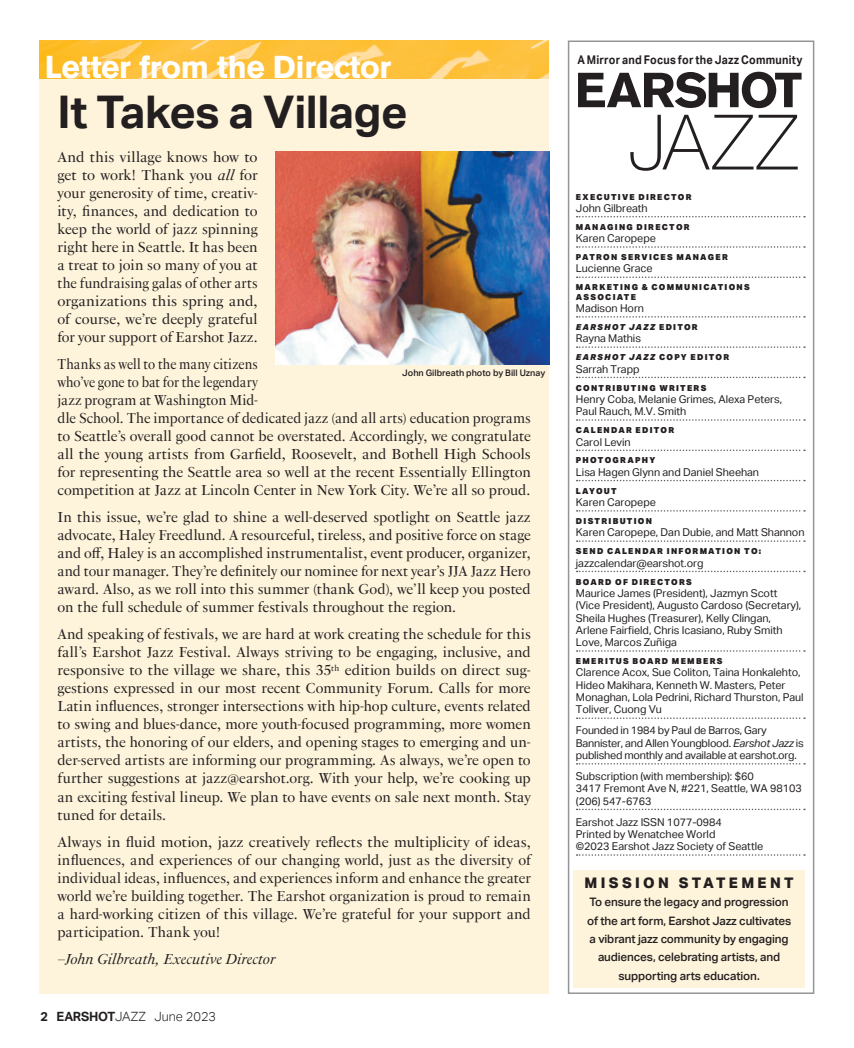
<style>
.page{position:relative;width:854px;height:1048px;background:#fff}
.page>*{position:absolute;margin:0;border:0;box-sizing:border-box;transform-origin:0 0}
.Article_Heads{font:700 45px "Aktiv Grotesk";letter-spacing:-.01em;color:#231f20}
.t1{font:700 31.5px "Akzidenz Grotesk BE";letter-spacing:-.01em;color:#fff}
.t2{font:800 14.55px "Aktiv Grotesk";letter-spacing:.23em;color:#231f20}
.Body_Text{font:14.25px/18px "PS Fournier Std";letter-spacing:.005em;color:#231f20;text-align:justify}
.Body_Text-2{font:14.25px/18px "PS Fournier Std";letter-spacing:.005em;color:#231f20;scale:.91 1}
.Body_Text-3{font:italic 14.25px "PS Fournier Std";letter-spacing:.005em;color:#231f20}
.t3{font:300 12.75px "Aktiv Grotesk";color:#231f20}
.Board_Answer{font:700 12px "Aktiv Grotesk";letter-spacing:.02em;color:#231f20;scale:.9 1}
.t4{font:500 11.7px/18.5px "Aktiv Grotesk";letter-spacing:-.01em;color:#231f20;text-align:center}
.Staff_Credit_Bar{font:10.8px/12.3px "Aktiv Grotesk";letter-spacing:-.005em;color:#231f20}
.Captions{font:500 9px "Aktiv Grotesk";color:#231f20}
.Staff_Credit_Bar-2{font:900 8.25px/9.3px "Aktiv Grotesk";letter-spacing:.15em;color:#231f20}
.Staff_Credit_Bar-3{font:italic 900 8.25px "Aktiv Grotesk";letter-spacing:.15em;color:#231f20}
.s1{font-style:italic}
.s2{font-weight:700}
.s3{font-style:normal}
</style>
<div class="page">
<div style="left:39px;top:72px;width:509px;height:922px;background:#fef4db"></div>
<img style="left:39px;top:40px;width:297px;height:38px">
<img style="left:336px;top:40px;width:212px;height:38px">
<img style="left:275px;top:152px;width:274px;height:213px">
<div style="left:567px;top:40px;width:247px;height:954px;border:2px solid #939598"></div>
<div style="left:573px;top:869px;width:231px;height:118px;background:#fef4db"></div>
<svg style="left:576px;top:216px;width:228px;height:1px"></svg>
<svg style="left:576px;top:246px;width:228px;height:2px"></svg>
<svg style="left:576px;top:276px;width:228px;height:2px"></svg>
<svg style="left:576px;top:316px;width:228px;height:1px"></svg>
<svg style="left:576px;top:346px;width:228px;height:2px"></svg>
<svg style="left:576px;top:377px;width:228px;height:1px"></svg>
<svg style="left:576px;top:419px;width:228px;height:2px"></svg>
<svg style="left:576px;top:449px;width:228px;height:2px"></svg>
<svg style="left:576px;top:480px;width:228px;height:1px"></svg>
<svg style="left:576px;top:510px;width:228px;height:1px"></svg>
<svg style="left:576px;top:540px;width:228px;height:2px"></svg>
<svg style="left:576px;top:570px;width:228px;height:2px"></svg>
<svg style="left:576px;top:650px;width:228px;height:1px"></svg>
<svg style="left:576px;top:717px;width:228px;height:2px"></svg>
<svg style="left:576px;top:763px;width:228px;height:1px"></svg>
<svg style="left:576px;top:808px;width:228px;height:2px"></svg>
<svg style="left:576px;top:854px;width:228px;height:1px"></svg>
<svg style="left:578px;top:72px;width:223px;height:36px"></svg>
<svg style="left:630px;top:115px;width:167px;height:56px"></svg>
<p class="t1" style="left:45px;top:49px;width:348px">Letter from the Director</p>
<p class="Article_Heads" style="left:57px;top:87px;width:351px">It Takes a Village</p>
<p class="Body_Text" style="left:57px;top:148px;width:201px">And this village knows how to get to work! Thank you <span class="s1">all</span> for your generosity of time, creativ&shy;ity, finances, and dedication to keep the world of jazz spinning right here in Seattle. It has been a treat to join so many of you at the fundraising galas of other arts organizations this spring and, of course, we’re deeply grateful for your support of Earshot Jazz.</p>
<p class="Body_Text-2" style="left:57px;top:355px;width:521px">Thanks as well to the many citizens<br>who’ve gone to bat for the legendary<br>jazz program at Washington Mid-<br>dle School. The importance of dedicated jazz (and all arts) education programs to Seattle’s overall good cannot be overstated. Accordingly, we congratulate all the young artists from Garfield, Roosevelt, and Bothell High Schools for representing the Seattle area so well at the recent Essentially Ellington competition at Jazz at Lincoln Center in New York City. We’re all so proud.</p>
<p class="Body_Text" style="left:57px;top:508px;width:474px">In this issue, we’re glad to shine a well-deserved spotlight on Seattle jazz advocate, Haley Freedlund. A resourceful, tireless, and positive force on stage and off, Haley is an accomplished instrumentalist, event producer, organizer, and tour manager. They’re definitely our nominee for next year’s JJA Jazz Hero award. Also, as we roll into this summer (thank God), we’ll keep you posted on the full schedule of summer festivals throughout the region.</p>
<p class="Body_Text" style="left:57px;top:625px;width:474px">And speaking of festivals, we are hard at work creating the schedule for this fall’s Earshot Jazz Festival. Always striving to be engaging, inclusive, and responsive to the village we share, this 35<sup>th</sup> edition builds on direct sug&shy;gestions expressed in our most recent Community Forum. Calls for more Latin influences, stronger intersections with hip-hop culture, events related to swing and blues-dance, more youth-focused programming, more women artists, the honoring of our elders, and opening stages to emerging and un&shy;der-served artists are informing our programming. As always, we’re open to further suggestions at jazz@earshot.org. With your help, we’re cooking up an exciting festival lineup. We plan to have events on sale next month. Stay tuned for details.</p>
<p class="Body_Text" style="left:57px;top:832px;width:474px">Always in fluid motion, jazz creatively reflects the multiplicity of ideas, influences, and experiences of our changing world, just as the diversity of individual ideas, influences, and experiences inform and enhance the greater world we’re building together. The Earshot organization is proud to remain a hard-working citizen of this village. We’re grateful for your support and participation. Thank you!</p>
<p class="Body_Text-3" style="left:57px;top:950px;width:219px">–John Gilbreath, Executive Director</p>
<p class="Captions" style="left:402px;top:367px;width:144px">John Gilbreath photo by Bill Uznay</p>
<p class="t3" style="left:40px;top:1009px;width:177px"><span class="s2">2 EARSHOT</span>JAZZ June 2023</p>
<p class="Board_Answer" style="left:577px;top:53px;width:252px">A Mirror and Focus for the Jazz Community</p>
<p class="Staff_Credit_Bar-2" style="left:575px;top:192px;width:117px">EXECUTIVE DIRECTOR</p>
<p class="Staff_Credit_Bar" style="left:575px;top:202px;width:73px">John Gilbreath</p>
<p class="Staff_Credit_Bar-2" style="left:575px;top:222px;width:115px">MANAGING DIRECTOR</p>
<p class="Staff_Credit_Bar" style="left:575px;top:232px;width:81px">Karen Caropepe</p>
<p class="Staff_Credit_Bar-2" style="left:575px;top:252px;width:153px">PATRON SERVICES MANAGER</p>
<p class="Staff_Credit_Bar" style="left:575px;top:262px;width:78px">Lucienne Grace</p>
<p class="Staff_Credit_Bar-2" style="left:575px;top:283px;width:175px">MARKETING &amp; COMMUNICATIONS<br>ASSOCIATE</p>
<p class="Staff_Credit_Bar" style="left:575px;top:302px;width:70px">Madison Horn</p>
<p class="Staff_Credit_Bar-3" style="left:575px;top:322px;width:123px">EARSHOT JAZZ <span class="s3">EDITOR</span></p>
<p class="Staff_Credit_Bar" style="left:575px;top:332px;width:66px">Rayna Mathis</p>
<p class="Staff_Credit_Bar-3" style="left:575px;top:352px;width:155px">EARSHOT JAZZ <span class="s3">COPY EDITOR</span></p>
<p class="Staff_Credit_Bar" style="left:575px;top:363px;width:65px">Sarrah Trapp</p>
<p class="Staff_Credit_Bar-2" style="left:575px;top:383px;width:132px">CONTRIBUTING WRITERS</p>
<p class="Staff_Credit_Bar" style="left:575px;top:393px;width:208px">Henry Coba, Melanie Grimes, Alexa Peters,<br>Paul Rauch, M.V. Smith</p>
<p class="Staff_Credit_Bar-2" style="left:575px;top:425px;width:100px">CALENDAR EDITOR</p>
<p class="Staff_Credit_Bar" style="left:575px;top:435px;width:56px">Carol Levin</p>
<p class="Staff_Credit_Bar-2" style="left:575px;top:455px;width:81px">PHOTOGRAPHY</p>
<p class="Staff_Credit_Bar" style="left:575px;top:466px;width:185px">Lisa Hagen Glynn and Daniel Sheehan</p>
<p class="Staff_Credit_Bar-2" style="left:575px;top:486px;width:42px">LAYOUT</p>
<p class="Staff_Credit_Bar" style="left:575px;top:496px;width:81px">Karen Caropepe</p>
<p class="Staff_Credit_Bar-2" style="left:575px;top:516px;width:77px">DISTRIBUTION</p>
<p class="Staff_Credit_Bar" style="left:575px;top:526px;width:230px">Karen Caropepe, Dan Dubie, and Matt Shannon</p>
<p class="Staff_Credit_Bar-2" style="left:575px;top:546px;width:187px">SEND CALENDAR INFORMATION TO:</p>
<p class="Staff_Credit_Bar" style="left:575px;top:557px;width:129px">jazzcalendar@earshot.org</p>
<p class="Staff_Credit_Bar-2" style="left:575px;top:577px;width:117px">BOARD OF DIRECTORS</p>
<p class="Staff_Credit_Bar" style="left:575px;top:587px;width:227px">Maurice James (President), Jazmyn Scott (Vice President), Augusto Cardoso (Secretary), Sheila Hughes (Treasurer), Kelly Clingan, Arlene Fairfield, Chris Icasiano, Ruby Smith Love, Marcos Zuñiga</p>
<p class="Staff_Credit_Bar-2" style="left:575px;top:656px;width:148px">EMERITUS BOARD MEMBERS</p>
<p class="Staff_Credit_Bar" style="left:575px;top:666px;width:229px">Clarence Acox, Sue Coliton, Taina Honkalehto, Hideo Makihara, Kenneth W. Masters, Peter Monaghan, Lola Pedrini, Richard Thurston, Paul Toliver, Cuong Vu</p>
<p class="Staff_Credit_Bar" style="left:575px;top:724px;width:229px">Founded in 1984 by Paul de Barros, Gary<br>Bannister, and Allen Youngblood. <span class="s1">Earshot Jazz</span> is published monthly and available at earshot.org.</p>
<p class="Staff_Credit_Bar" style="left:575px;top:770px;width:227px">Subscription (with membership): $60<br>3417 Fremont Ave N, #221, Seattle, WA 98103 (206) 547-6763</p>
<p class="Staff_Credit_Bar" style="left:575px;top:815px;width:189px">Earshot Jazz ISSN 1077-0984<br>Printed by Wenatchee World<br>©2023 Earshot Jazz Society of Seattle</p>
<p class="t2" style="left:584px;top:874px;width:210px">MISSION STATEMENT</p>
<p class="t4" style="left:586px;top:893px;width:206px">To ensure the legacy and progression of the art form, Earshot Jazz cultivates a vibrant jazz community by engaging audiences, celebrating artists, and supporting arts education.</p>
</div>
